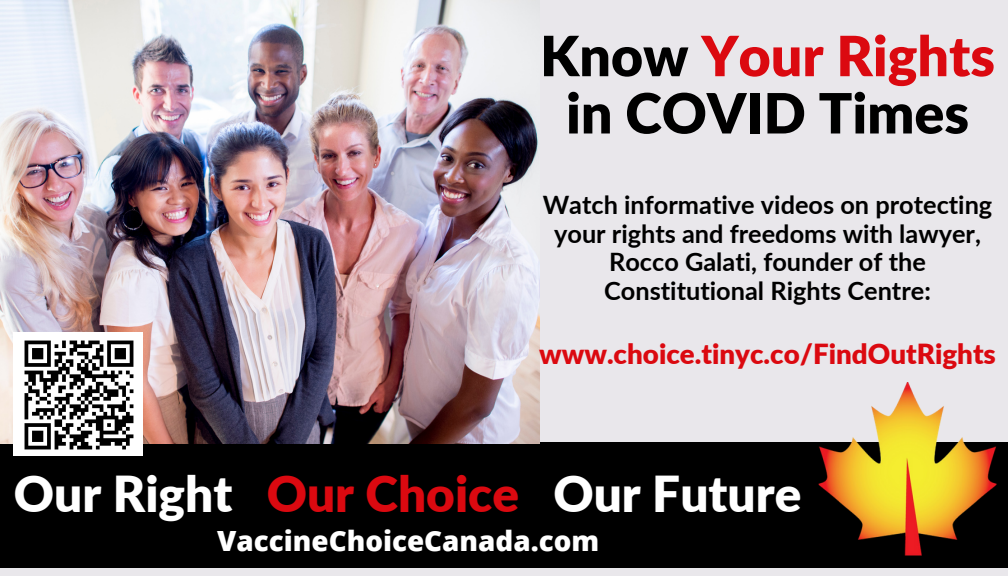
<style>
.page{position:relative;width:1008px;height:576px;background:#e9e7eb}
.page>*{position:absolute;margin:0;border:0;box-sizing:border-box;transform-origin:0 0}
.t1{font:900 55.6px/57.2px "Lato";color:#000;text-align:center}
.t2{font:900 49.6px "Lato";color:#fff}
.t3{font:800 28px "Open Sans";color:#fff}
.t4{font:900 27.6px "Lato";color:#db0910}
.t5{font:700 25.2px/28.4px "Lato";color:#000;text-align:center}
.s1{color:#db0910}
</style>
<div class="page">
<div style="left:0;top:443px;width:1008px;height:125px;background:#000"></div>
<img style="left:817px;top:382px;width:183px;height:174px">
<img style="left:0;top:0;width:540px;height:444px">
<img style="left:14px;top:333px;width:129px;height:123px">
<p class="t1" style="left:540px;top:26px;width:456px">Know <span class="s1">Your Rights </span>in COVID Times</p>
<p class="t5" style="left:543px;top:190px;width:451px">Watch informative videos on protecting your rights and freedoms with lawyer, Rocco Galati, founder of the Constitutional Rights Centre:</p>
<p class="t4" style="left:539px;top:337px;width:458px">www.choice.tinyc.co/FindOutRights</p>
<p class="t2" style="left:14px;top:463px;width:789px">Our Right <span class="s1">Our Choice</span> Our Future</p>
<p class="t3" style="left:217px;top:521px;width:384px">VaccineChoiceCanada.com</p>
</div>
